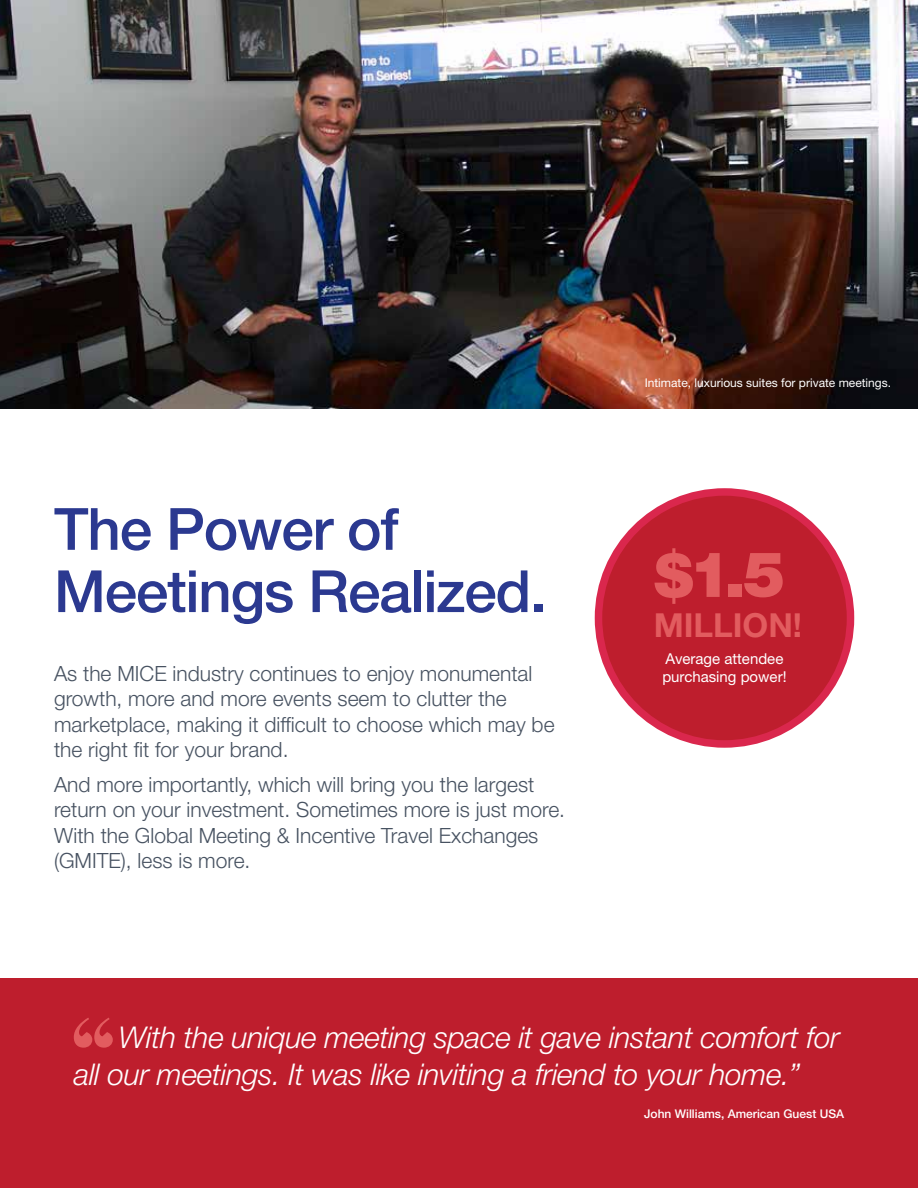
<style>
.page{position:relative;width:918px;height:1188px;background:#fff}
.page>*{position:absolute;margin:0;border:0;box-sizing:border-box;transform-origin:0 0}
.t1{font:900 63px "Helvetica Neue LT Std";color:#e25c5f}
.t2{font:500 58.35px/62.2px "Helvetica Neue LT Std";letter-spacing:-.02em;color:#2b3990}
.t3{font:700 33.15px "Helvetica Neue LT Std";color:#e25c5f}
.t4{font:italic 300 30px/37.5px "Helvetica Neue LT Std";letter-spacing:-.01em;color:#fff}
.t5{font:300 21px/25.5px "Helvetica Neue LT Std";color:#475261}
.t6{font:15px/18px "Helvetica Neue LT Std";color:#fff}
.t7{font:12px "Helvetica Neue LT Std";color:#fff}
.t8{font:500 12px "Helvetica Neue LT Std";color:#fff}
.s1{font-size:60px}
</style>
<div class="page">
<img style="left:0;top:0;width:918px;height:408px">
<div style="left:0;top:978px;width:918px;height:210px;background:#be1e2d"></div>
<div style="left:598px;top:492px;width:252px;height:252px;background:#be1e2d;border-radius:50%"></div>
<div style="left:595px;top:488px;width:259px;height:260px;border:8px solid #da274d;border-radius:50%"></div>
<svg style="left:74px;top:1018px;width:39px;height:30px"></svg>
<h2 class="t2" style="left:54px;top:497px;width:494px">The Power of<br>Meetings Realized.</h2>
<p class="t5" style="left:54px;top:660px;width:502px">As the MICE industry continues to enjoy monumental growth, more and more events seem to clutter the marketplace, making it difficult to choose which may be the right fit for your brand.</p>
<p class="t5" style="left:54px;top:771px;width:513px">And more importantly, which will bring you the largest return on your investment. Sometimes more is just more.<br>With the Global Meeting &amp; Incentive Travel Exchanges (GMITE), less is more.</p>
<p class="t7" style="left:645px;top:375px;width:248px">Intimate, luxurious suites for private meetings.</p>
<h1 class="t1" style="left:654px;top:537px;width:133px"><span class="s1">$</span>1.5</h1>
<h3 class="t3" style="left:654px;top:604px;width:150px">MILLION!</h3>
<p class="t6" style="left:662px;top:650px;width:126px">Average attendee purchasing power!</p>
<h3 class="t4" style="left:74px;top:1018px;width:768px;text-indent:45px">With the unique meeting space it gave instant comfort for all our meetings. It was like inviting a friend to your home.”</h3>
<p class="t8" style="left:644px;top:1107px;width:202px">John Williams, American Guest USA</p>
</div>
